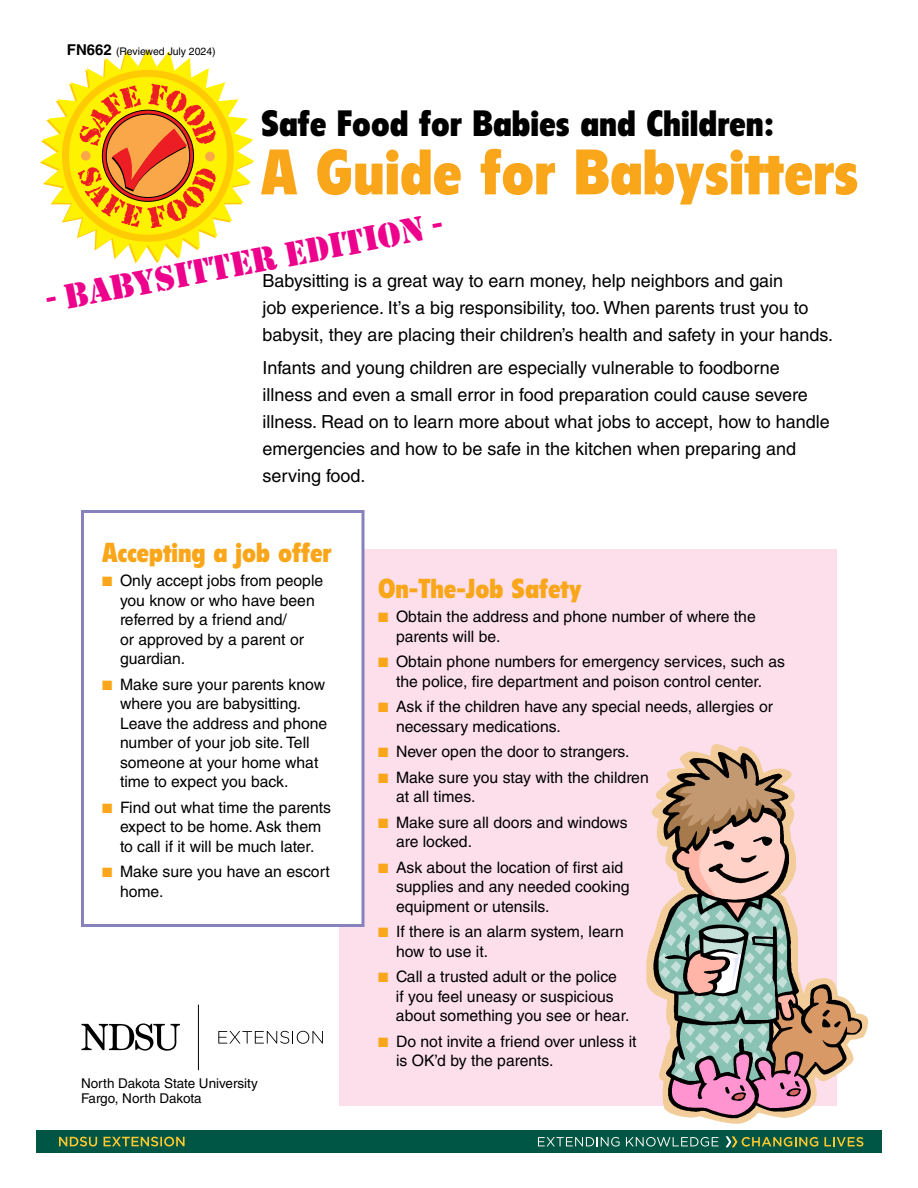
<style>
.page{position:relative;width:918px;height:1188px;background:#fff}
.page>*{position:absolute;margin:0;border:0;box-sizing:border-box;transform-origin:0 0}
.Headline{font:900 condensed 63px "Flyer";color:#faa61a}
.Headline-2{font:900 condensed 36px "Flyer";color:#000}
.t1{font:36px "Stencil";color:#ec008c}
.Subhead_1{font:900 condensed 27px "Flyer";color:#faa61a}
.Body_text{font:18px/27px "Helvetica LT Std";color:#000}
.Bullets{font:15.75px/19.5px "Helvetica LT Std";color:#000}
.t2{font:13.5px/15px "Helvetica LT Std";color:#000}
.t3{font:10.5px "Helvetica LT Std";color:#000}
.s1{font-weight:700;font-size:15px}
.s2{color:#faa61a}
</style>
<div class="page">
<div style="left:340px;top:549px;width:497px;height:557px;background:#fcdfeb"></div>
<svg style="left:41px;top:49px;width:213px;height:213px"></svg>
<div style="left:62px;top:70px;width:172px;height:172px;background:#ffcb05;border-radius:50%"></div>
<div style="left:69px;top:77px;width:158px;height:158px;background:#fff200;border-radius:50%"></div>
<svg style="left:78px;top:84px;width:138px;height:144px"></svg>
<svg style="left:646px;top:744px;width:222px;height:380px"></svg>
<svg style="left:653px;top:752px;width:209px;height:366px"></svg>
<div style="left:81px;top:510px;width:283px;height:417px;background:#fff;border:3px solid #8781bd"></div>
<svg style="left:81px;top:1023px;width:99px;height:28px"></svg>
<hr style="left:198px;top:1005px;width:1px;height:65px;background:#000">
<svg style="left:218px;top:1031px;width:105px;height:13px"></svg>
<div style="left:36px;top:1130px;width:846px;height:23px;background:#005644"></div>
<svg style="left:538px;top:1137px;width:82px;height:10px"></svg>
<svg style="left:626px;top:1137px;width:92px;height:10px"></svg>
<svg style="left:824px;top:1137px;width:39px;height:10px"></svg>
<svg style="left:726px;top:1136px;width:92px;height:11px"></svg>
<svg style="left:59px;top:1137px;width:126px;height:10px"></svg>
<p class="t3" style="left:67px;top:45px;width:150px"><span class="s1">FN662</span> (Reviewed July 2024)</p>
<p class="Headline-2" style="left:261px;top:102px;width:515px">Safe Food for Babies and Children:</p>
<p class="Headline" style="left:261px;top:135px;width:599px">A Guide for Babysitters</p>
<p class="t1" style="left:43px;top:281px;width:403px;rotate:-11deg">- Babysitter Edition -</p>
<p class="Body_text" style="left:262px;top:268px;width:572px">Babysitting is a great way to earn money, help neighbors and gain<br>job experience. It’s a big responsibility, too. When parents trust you to babysit, they are placing their children’s health and safety in your hands.</p>
<p class="Body_text" style="left:262px;top:355px;width:569px">Infants and young children are especially vulnerable to foodborne illness and even a small error in food preparation could cause severe illness. Read on to learn more about what jobs to accept, how to handle emergencies and how to be safe in the kitchen when preparing and serving food.</p>
<p class="Subhead_1" style="left:102px;top:537px;width:231px">Accepting a job offer</p>
<p class="Bullets" style="left:120px;top:571px;width:205px;text-indent:-18px"><span class="s2">■</span> Only accept jobs from people you know or who have been referred by a friend and/<br>or approved by a parent or guardian.</p>
<p class="Bullets" style="left:120px;top:674px;width:209px;text-indent:-18px"><span class="s2">■</span> Make sure your parents know where you are babysitting.<br>Leave the address and phone number of your job site. Tell someone at your home what time to expect you back.</p>
<p class="Bullets" style="left:102px;top:797px;width:231px;text-align:center"><span class="s2">■</span> Find out what time the parents expect to be home. Ask them<br>to call if it will be much later.</p>
<p class="Bullets" style="left:120px;top:862px;width:211px;text-indent:-18px"><span class="s2">■</span> Make sure you have an escort home.</p>
<p class="t2" style="left:81px;top:1076px;width:178px">North Dakota State University<br>Fargo, North Dakota</p>
<p class="Subhead_1" style="left:378px;top:573px;width:205px">On-The-Job Safety</p>
<p class="Bullets" style="left:396px;top:607px;width:361px;text-indent:-18px"><span class="s2">■</span> Obtain the address and phone number of where the parents will be.</p>
<p class="Bullets" style="left:378px;top:652px;width:409px;text-align:center"><span class="s2">■</span> Obtain phone numbers for emergency services, such as the police, fire department and poison control center.</p>
<p class="Bullets" style="left:396px;top:697px;width:379px;text-indent:-18px"><span class="s2">■</span> Ask if the children have any special needs, allergies or necessary medications.</p>
<p class="Bullets" style="left:378px;top:742px;width:253px"><span class="s2">■</span> Never open the door to strangers.</p>
<p class="Bullets" style="left:396px;top:767px;width:254px;text-indent:-18px"><span class="s2">■</span> Make sure you stay with the children at all times.</p>
<p class="Bullets" style="left:396px;top:812px;width:233px;text-indent:-18px"><span class="s2">■</span> Make sure all doors and windows are locked.</p>
<p class="Bullets" style="left:396px;top:857px;width:235px;text-indent:-18px"><span class="s2">■</span> Ask about the location of first aid supplies and any needed cooking equipment or utensils.</p>
<p class="Bullets" style="left:396px;top:922px;width:229px;text-indent:-18px"><span class="s2">■</span> If there is an alarm system, learn how to use it.</p>
<p class="Bullets" style="left:396px;top:967px;width:235px;text-indent:-18px"><span class="s2">■</span> Call a trusted adult or the police<br>if you feel uneasy or suspicious about something you see or hear.</p>
<p class="Bullets" style="left:396px;top:1031px;width:242px;text-indent:-18px"><span class="s2">■</span> Do not invite a friend over unless it is OK’d by the parents.</p>
</div>
